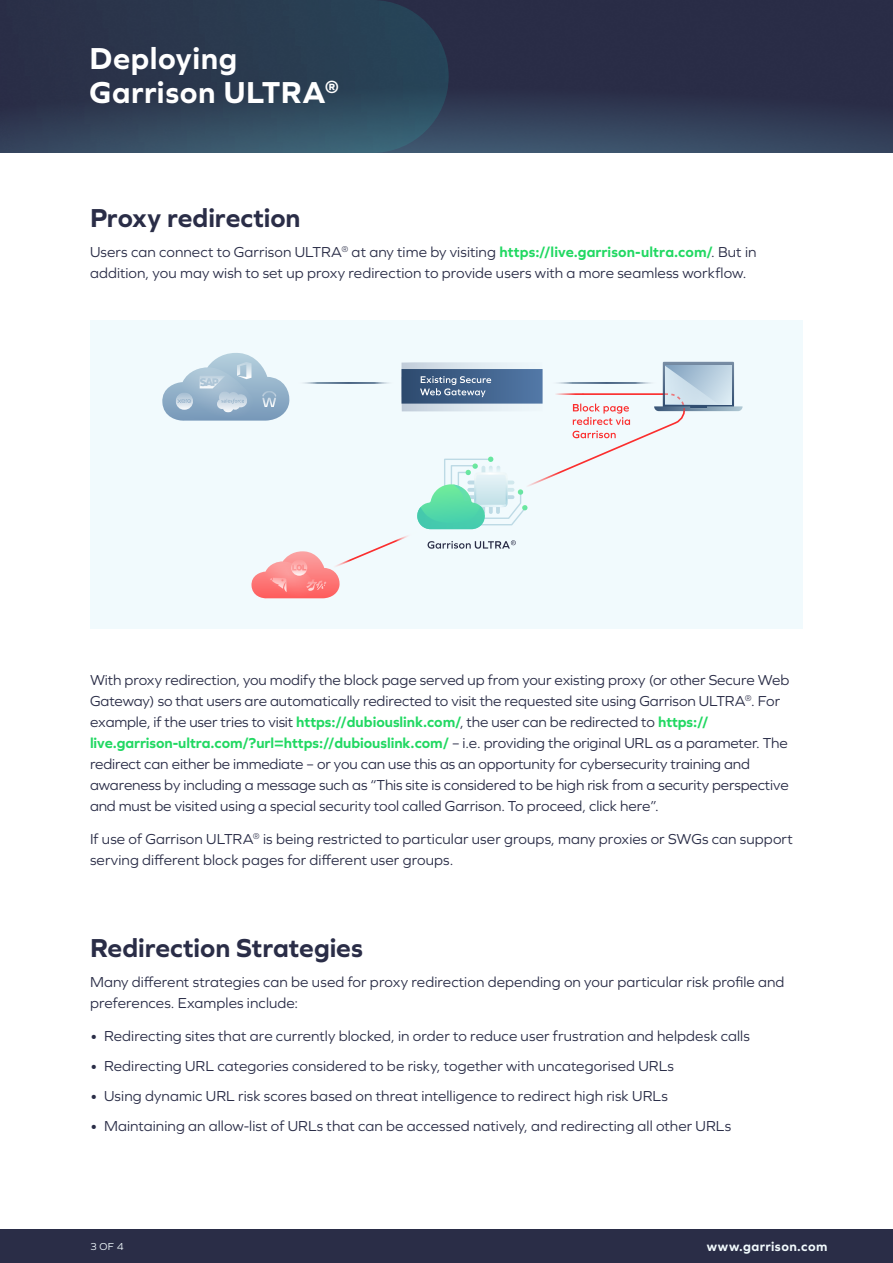
<style>
.page{position:relative;width:893px;height:1263px;background:#fff}
.page>*{position:absolute;margin:0;border:0;box-sizing:border-box;transform-origin:0 0}
.t1{font:700 31.5px/34.5px "Graphie";letter-spacing:.02em;color:#fff}
.t2{font:700 27px "Graphie";color:#2a2d47}
.t3{font:15px/21px "Graphie";color:#2a2d47}
.t4{font:700 13.5px "Graphie";letter-spacing:.03em;color:#f1fafd}
.t5{font:10.5px "Graphie";color:#f1fafd}
.s1{font-weight:700;color:#21d862}
</style>
<div class="page">
<img style="left:449px;top:0;width:444px;height:153px">
<img style="left:0;top:0;width:449px;height:153px">
<div style="left:90px;top:320px;width:713px;height:309px;background:#f1fafd"></div>
<svg style="left:162px;top:353px;width:581px;height:246px"></svg>
<div style="left:0;top:1229px;width:893px;height:34px;background:#2a2d47"></div>
<h1 class="t1" style="left:90px;top:40px;width:251px">Deploying<br>Garrison ULTRA<sup>®</sup></h1>
<h2 class="t2" style="left:90px;top:202px;width:212px">Proxy redirection</h2>
<p class="t3" style="left:90px;top:241px;width:668px">Users can connect to Garrison ULTRA<sup>®</sup> at any time by visiting <span class="s1">https://live.garrison-ultra.com/</span>. But in addition, you may wish to set up proxy redirection to provide users with a more seamless workflow.</p>
<p class="t3" style="left:90px;top:669px;width:701px">With proxy redirection, you modify the block page served up from your existing proxy (or other Secure Web Gateway) so that users are automatically redirected to visit the requested site using Garrison ULTRA<sup>®</sup>. For example, if the user tries to visit <span class="s1">https://dubiouslink.com/</span>, the user can be redirected to <span class="s1">https:// live.garrison-ultra.com/?url=https://dubiouslink.com/</span> – i.e. providing the original URL as a parameter. The redirect can either be immediate – or you can use this as an opportunity for cybersecurity training and awareness by including a message such as “This site is considered to be high risk from a security perspective and must be visited using a special security tool called Garrison. To proceed, click here”.</p>
<p class="t3" style="left:90px;top:828px;width:704px">If use of Garrison ULTRA<sup>®</sup> is being restricted to particular user groups, many proxies or SWGs can support serving different block pages for different user groups.</p>
<h2 class="t2" style="left:90px;top:931px;width:274px">Redirection Strategies</h2>
<p class="t3" style="left:90px;top:971px;width:696px">Many different strategies can be used for proxy redirection depending on your particular risk profile and preferences. Examples include:</p>
<p class="t3" style="left:90px;top:1025px;width:661px">• Redirecting sites that are currently blocked, in order to reduce user frustration and helpdesk calls</p>
<p class="t3" style="left:90px;top:1055px;width:585px">• Redirecting URL categories considered to be risky, together with uncategorised URLs</p>
<p class="t3" style="left:90px;top:1085px;width:579px">• Using dynamic URL risk scores based on threat intelligence to redirect high risk URLs</p>
<p class="t3" style="left:90px;top:1115px;width:643px">• Maintaining an allow-list of URLs that can be accessed natively, and redirecting all other URLs</p>
<p class="t5" style="left:90px;top:1240px;width:35px">3 OF 4</p>
<p class="t4" style="left:707px;top:1239px;width:122px">www.garrison.com</p>
</div>
